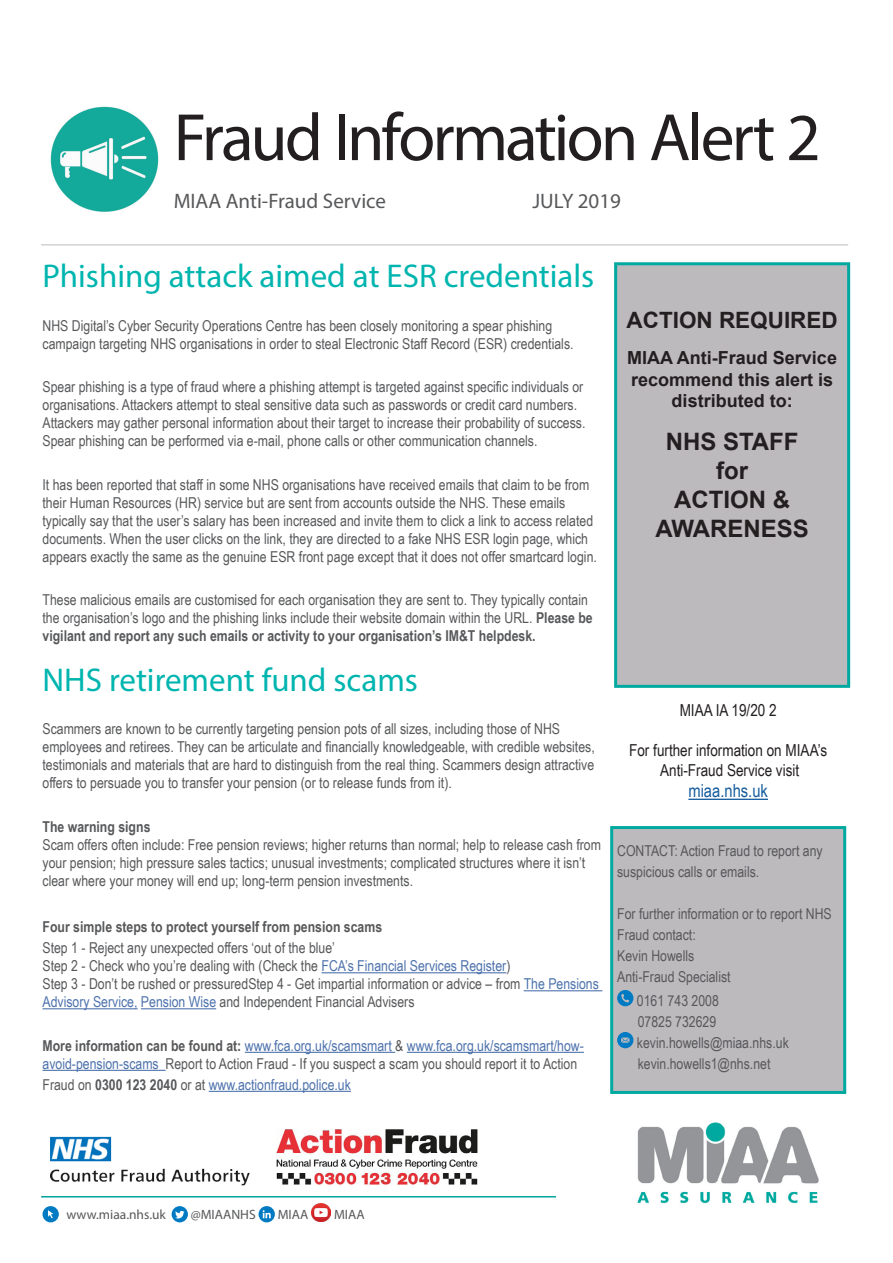
<style>
.page{position:relative;width:893px;height:1263px;background:#fff}
.page>*{position:absolute;margin:0;border:0;box-sizing:border-box;transform-origin:0 0}
.t1{font:67.5px "Myriad Pro";letter-spacing:-.04em;color:#231f20}
.t2{font:33px "Myriad Pro";color:#00b5af}
.t3{font:700 24px/28.8px "Arial";color:#231f20;text-align:center}
.t4{font:700 22.5px "Arial";color:#231f20}
.t5{font:21px "Myriad Pro";color:#57585a}
.t6{font:700 18px/21.6px "Arial";color:#231f20;text-align:center}
.t7{font:18px "Arial Narrow";color:#175d9e}
.t8{font:16.5px "Arial Narrow";color:#231f20}
.t9{font:15px/18px "Arial Narrow";color:#57585a}
.t10{font:15px/18px "Arial Narrow";color:#4d72ac}
.t11{font:700 15px/21px "Arial Narrow";color:#57585a}
.t12{font:13.5px "Myriad Pro";color:#57585a}
.s1{font-weight:700}
.s2{font-weight:400}
.s3{color:#4d72ac}
.s4{font-weight:700;color:#57585a}
.s5{color:#57585a}
</style>
<div class="page">
<hr style="left:41px;top:244px;width:807px;height:2px;background:#d1d2d4">
<hr style="left:321px;top:972px;width:185px;height:1px;background:#4d72ac">
<hr style="left:524px;top:990px;width:78px;height:1px;background:#4d72ac">
<hr style="left:43px;top:1008px;width:95px;height:1px;background:#4d72ac">
<hr style="left:141px;top:1008px;width:75px;height:1px;background:#4d72ac">
<hr style="left:245px;top:1052px;width:150px;height:1px;background:#4d72ac">
<hr style="left:407px;top:1052px;width:177px;height:1px;background:#4d72ac">
<hr style="left:43px;top:1070px;width:123px;height:1px;background:#4d72ac">
<hr style="left:209px;top:1091px;width:142px;height:1px;background:#4d72ac">
<svg style="left:43px;top:1206px;width:16px;height:16px"></svg>
<div style="left:172px;top:1206px;width:16px;height:16px;background:#007ac2;border-radius:50%"></div>
<svg style="left:175px;top:1211px;width:9px;height:7px"></svg>
<svg style="left:259px;top:1206px;width:16px;height:16px"></svg>
<svg style="left:263px;top:1210px;width:8px;height:8px"></svg>
<hr style="left:41px;top:1196px;width:515px;height:1px;background:#00a499">
<img style="left:312px;top:1203px;width:18px;height:19px">
<img style="left:50px;top:106px;width:109px;height:106px">
<div style="left:616px;top:264px;width:233px;height:422px;background:#bdbabe"></div>
<div style="left:614px;top:262px;width:236px;height:426px;border:3px solid #00a9a0"></div>
<div style="left:612px;top:827px;width:233px;height:265px;background:#bdbabe"></div>
<div style="left:610px;top:826px;width:236px;height:268px;border:3px solid #00a9a0"></div>
<img style="left:637px;top:1122px;width:182px;height:82px">
<hr style="left:688px;top:799px;width:80px;height:1px;background:#175d9e">
<img style="left:276px;top:1129px;width:202px;height:55px">
<img style="left:50px;top:1136px;width:200px;height:50px">
<svg style="left:617px;top:990px;width:16px;height:16px"></svg>
<svg style="left:617px;top:1032px;width:16px;height:16px"></svg>
<p class="t1" style="left:174px;top:96px;width:649px">Fraud Information Alert 2</p>
<p class="t5" style="left:174px;top:188px;width:214px">MIAA Anti-Fraud Service</p>
<p class="t5" style="left:533px;top:188px;width:90px">JULY 2019</p>
<p class="t2" style="left:43px;top:256px;width:553px">Phishing attack aimed at ESR credentials</p>
<p class="t9" style="left:43px;top:316px;width:533px">NHS Digital’s Cyber Security Operations Centre has been closely monitoring a spear phishing campaign targeting NHS organisations in order to steal Electronic Staff Record (ESR) credentials.</p>
<p class="t9" style="left:43px;top:377px;width:544px">Spear phishing is a type of fraud where a phishing attempt is targeted against specific individuals or organisations. Attackers attempt to steal sensitive data such as passwords or credit card numbers.<br>Attackers may gather personal information about their target to increase their probability of success.<br>Spear phishing can be performed via e-mail, phone calls or other communication channels.</p>
<p class="t9" style="left:43px;top:475px;width:556px">It has been reported that staff in some NHS organisations have received emails that claim to be from their Human Resources (HR) service but are sent from accounts outside the NHS. These emails typically say that the user’s salary has been increased and invite them to click a link to access related documents. When the user clicks on the link, they are directed to a fake NHS ESR login page, which appears exactly the same as the genuine ESR front page except that it does not offer smartcard login.</p>
<p class="t9" style="left:43px;top:590px;width:552px">These malicious emails are customised for each organisation they are sent to. They typically contain the organisation’s logo and the phishing links include their website domain within the URL. <span class="s1">Please be vigilant and report any such emails or activity to your organisation’s IM&amp;T helpdesk.</span></p>
<p class="t2" style="left:43px;top:659px;width:377px">NHS retirement fund scams</p>
<p class="t9" style="left:43px;top:719px;width:554px">Scammers are known to be currently targeting pension pots of all sizes, including those of NHS employees and retirees. They can be articulate and financially knowledgeable, with credible websites, testimonials and materials that are hard to distinguish from the real thing. Scammers design attractive offers to persuade you to transfer your pension (or to release funds from it).</p>
<p class="t9" style="left:43px;top:817px;width:560px"><span class="s1">The warning signs<br></span>Scam offers often include: Free pension reviews; higher returns than normal; help to release cash from your pension; high pressure sales tactics; unusual investments; complicated structures where it isn’t clear where your money will end up; long-term pension investments.</p>
<p class="t11" style="left:43px;top:916px;width:341px">Four simple steps to protect yourself from pension scams<br><span class="s2">Step 1 - Reject any unexpected offers ‘out of the blue’</span></p>
<p class="t9" style="left:43px;top:956px;width:558px">Step 2 - Check who you’re dealing with (Check the <span class="s3">FCA’s Financial Services Register</span>)<br>Step 3 - Don’t be rushed or pressuredStep 4 - Get impartial information or advice – from <span class="s3">The Pensions<br>Advisory Service, Pension Wise</span> and Independent Financial Advisers</p>
<p class="t10" style="left:43px;top:1036px;width:543px"><span class="s4">More information can be found at:</span> www.fca.org.uk/scamsmart <span class="s5">&amp;</span> www.fca.org.uk/scamsmart/how&shy;avoid-pension-scams <span class="s5">Report to Action Fraud - If you suspect a scam you should report it to Action</span></p>
<p class="t10" style="left:43px;top:1075px;width:310px"><span class="s5">Fraud on</span> <span class="s4">0300 123 2040</span> <span class="s5">or at</span> www.actionfraud.police.uk</p>
<p class="t4" style="left:626px;top:304px;width:213px">ACTION REQUIRED</p>
<p class="t6" style="left:627px;top:347px;width:211px">MIAA Anti-Fraud Service recommend this alert is distributed to:</p>
<p class="t3" style="left:666px;top:428px;width:134px">NHS STAFF</p>
<p class="t3" style="left:716px;top:457px;width:33px">for</p>
<p class="t3" style="left:655px;top:485px;width:155px">ACTION &amp;<br>AWARENESS</p>
<p class="t8" style="left:680px;top:698px;width:99px">MIAA IA 19/20 2</p>
<p class="t8" style="left:629px;top:738px;width:200px">For further information on MIAA’s</p>
<p class="t8" style="left:660px;top:758px;width:141px">Anti-Fraud Service visit</p>
<p class="t7" style="left:688px;top:778px;width:81px">miaa.nhs.uk</p>
<p class="t9" style="left:617px;top:840px;width:207px;line-height:21px">CONTACT: Action Fraud to report any suspicious calls or emails.</p>
<p class="t9" style="left:617px;top:903px;width:216px;line-height:21px">For further information or to report NHS<br>Fraud contact:</p>
<p class="t9" style="left:617px;top:946px;width:79px">Kevin Howells</p>
<p class="t9" style="left:617px;top:967px;width:115px">Anti-Fraud Specialist</p>
<p class="t9" style="left:637px;top:991px;width:84px">0161 743 2008</p>
<p class="t9" style="left:638px;top:1012px;width:80px">07825 732629</p>
<p class="t9" style="left:637px;top:1033px;width:153px">kevin.howells@miaa.nhs.uk</p>
<p class="t9" style="left:638px;top:1054px;width:134px">kevin.howells1@nhs.net</p>
<p class="t12" style="left:67px;top:1206px;width:101px">www.miaa.nhs.uk</p>
<p class="t12" style="left:191px;top:1206px;width:66px">@MIAANHS</p>
<p class="t12" style="left:278px;top:1206px;width:32px">MIAA</p>
<p class="t12" style="left:334px;top:1206px;width:32px">MIAA</p>
</div>
